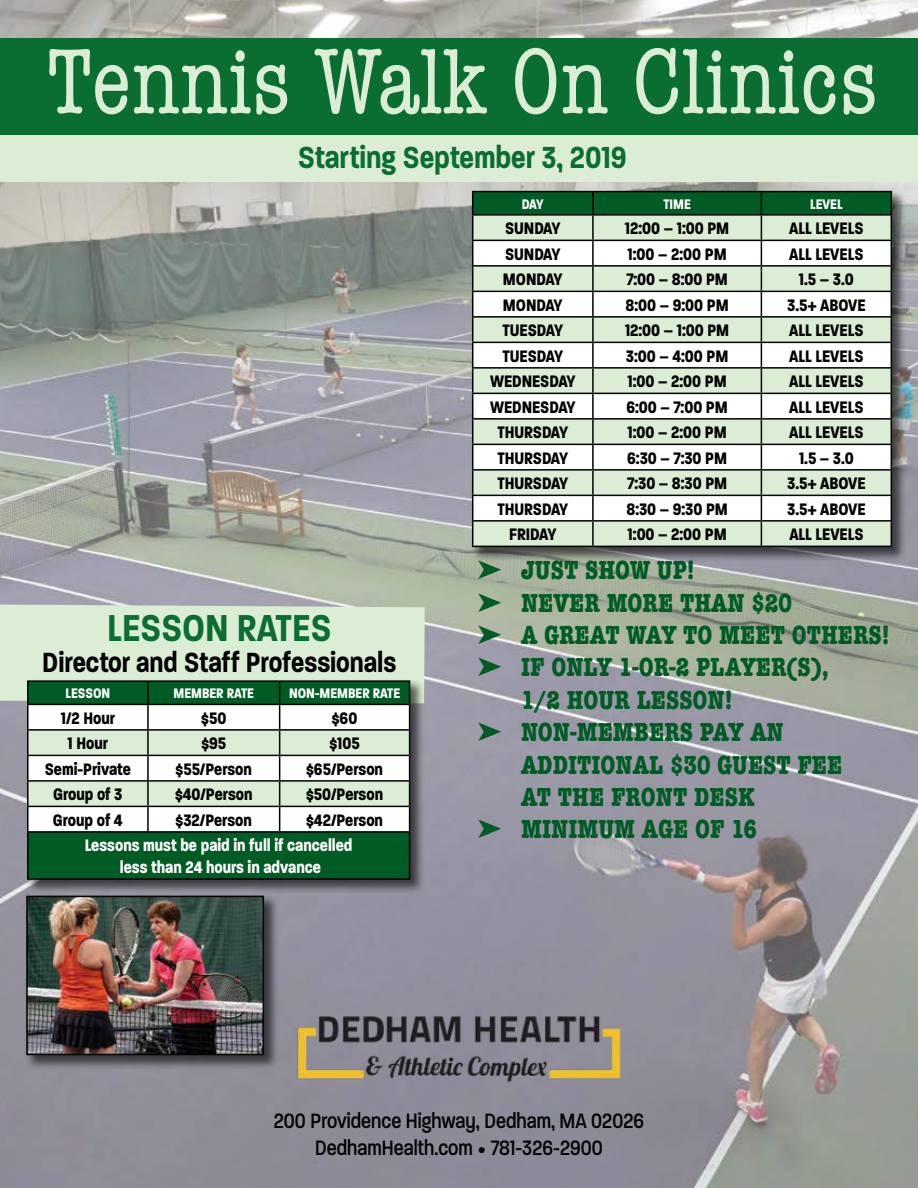
<style>
.page{position:relative;width:918px;height:1188px;background:#fff}
.page>*{position:absolute;margin:0;border:0;box-sizing:border-box;transform-origin:0 0}
.t1{font:condensed 96px "American Typewriter";color:#dbedd4}
.t2{font:600 40.5px "Paralucent Cond";color:#0a6d32}
.t3{font:600 33px "Paralucent Cond";color:#0a6d32}
.t4{font:600 30px "Paralucent Cond";color:#000}
.t5{font:700 condensed 27px "American Typewriter";color:#005b24}
.t6{font:500 22.5px/27px "Paralucent Cond";color:#000;text-align:center}
.t7{font:700 18px "Paralucent Cond";color:#000}
.t8{font:700 18px/21.6px "Paralucent Cond";color:#fff;text-align:center}
.t9{font:700 15px "Paralucent Cond";color:#fff}
.s1{font-family:"Minion Pro";font-weight:400}
</style>
<div class="page">
<img style="left:0;top:0;width:918px;height:1188px">
<div style="left:0;top:134px;width:918px;height:47px;background:#dbedd4"></div>
<div style="left:0;top:39px;width:918px;height:96px;background:#0a6d32"></div>
<div style="left:470px;top:190px;width:437px;height:372px;background:#000;opacity:.6"></div>
<hr style="left:472px;top:191px;width:121px;height:1px;background:#000">
<hr style="left:593px;top:191px;width:168px;height:1px;background:#000">
<hr style="left:761px;top:191px;width:131px;height:1px;background:#000">
<svg style="left:472px;top:192px;width:420px;height:354px"></svg>
<hr style="left:472px;top:546px;width:121px;height:1px;background:#000">
<hr style="left:593px;top:546px;width:168px;height:1px;background:#000">
<hr style="left:761px;top:546px;width:131px;height:1px;background:#000">
<div style="left:25px;top:679px;width:400px;height:216px;background:#000;opacity:.6"></div>
<div style="left:28px;top:833px;width:381px;height:45px;background:#005b24"></div>
<svg style="left:0;top:605px;width:425px;height:226px"></svg>
<hr style="left:27px;top:831px;width:121px;height:2px;background:#000">
<hr style="left:27px;top:833px;width:1px;height:45px;background:#000">
<hr style="left:148px;top:831px;width:132px;height:2px;background:#000">
<hr style="left:280px;top:831px;width:130px;height:2px;background:#000">
<hr style="left:409px;top:833px;width:1px;height:45px;background:#000">
<hr style="left:27px;top:878px;width:121px;height:2px;background:#000">
<hr style="left:148px;top:878px;width:132px;height:2px;background:#000">
<hr style="left:280px;top:878px;width:130px;height:2px;background:#000">
<img style="left:292px;top:1017px;width:329px;height:72px">
<div style="left:25px;top:894px;width:254px;height:176px;background:#000;opacity:.6"></div>
<img style="left:29px;top:899px;width:232px;height:153px">
<div style="left:26px;top:896px;width:238px;height:159px;border:2px solid #000"></div>
<h1 class="t1" style="left:46px;top:9px;width:834px">Tennis Walk On Clinics</h1>
<h3 class="t3" style="left:298px;top:138px;width:331px">Starting September 3, 2019</h3>
<p class="t9" style="left:522px;top:195px;width:23px">DAY</p>
<p class="t9" style="left:663px;top:195px;width:29px">TIME</p>
<p class="t9" style="left:810px;top:195px;width:34px">LEVEL</p>
<p class="t7" style="left:505px;top:218px;width:57px">SUNDAY</p>
<p class="t7" style="left:625px;top:218px;width:106px">12:00 – 1:00 PM</p>
<p class="t7" style="left:789px;top:218px;width:76px">ALL LEVELS</p>
<p class="t7" style="left:505px;top:243px;width:57px">SUNDAY</p>
<p class="t7" style="left:628px;top:243px;width:101px">1:00 – 2:00 PM</p>
<p class="t7" style="left:789px;top:243px;width:76px">ALL LEVELS</p>
<p class="t7" style="left:503px;top:269px;width:61px">MONDAY</p>
<p class="t7" style="left:626px;top:269px;width:103px">7:00 – 8:00 PM</p>
<p class="t7" style="left:799px;top:269px;width:56px">1.5 – 3.0</p>
<p class="t7" style="left:503px;top:294px;width:61px">MONDAY</p>
<p class="t7" style="left:626px;top:294px;width:105px">8:00 – 9:00 PM</p>
<p class="t7" style="left:787px;top:294px;width:80px">3.5+ ABOVE</p>
<p class="t7" style="left:503px;top:320px;width:62px">TUESDAY</p>
<p class="t7" style="left:625px;top:320px;width:106px">12:00 – 1:00 PM</p>
<p class="t7" style="left:789px;top:320px;width:76px">ALL LEVELS</p>
<p class="t7" style="left:503px;top:345px;width:62px">TUESDAY</p>
<p class="t7" style="left:626px;top:345px;width:104px">3:00 – 4:00 PM</p>
<p class="t7" style="left:789px;top:345px;width:76px">ALL LEVELS</p>
<p class="t7" style="left:490px;top:371px;width:87px">WEDNESDAY</p>
<p class="t7" style="left:628px;top:371px;width:101px">1:00 – 2:00 PM</p>
<p class="t7" style="left:789px;top:371px;width:76px">ALL LEVELS</p>
<p class="t7" style="left:490px;top:396px;width:87px">WEDNESDAY</p>
<p class="t7" style="left:626px;top:396px;width:103px">6:00 – 7:00 PM</p>
<p class="t7" style="left:789px;top:396px;width:76px">ALL LEVELS</p>
<p class="t7" style="left:497px;top:422px;width:72px">THURSDAY</p>
<p class="t7" style="left:628px;top:422px;width:101px">1:00 – 2:00 PM</p>
<p class="t7" style="left:789px;top:422px;width:76px">ALL LEVELS</p>
<p class="t7" style="left:497px;top:447px;width:72px">THURSDAY</p>
<p class="t7" style="left:627px;top:447px;width:101px">6:30 – 7:30 PM</p>
<p class="t7" style="left:799px;top:447px;width:56px">1.5 – 3.0</p>
<p class="t7" style="left:497px;top:473px;width:72px">THURSDAY</p>
<p class="t7" style="left:627px;top:473px;width:102px">7:30 – 8:30 PM</p>
<p class="t7" style="left:787px;top:473px;width:80px">3.5+ ABOVE</p>
<p class="t7" style="left:497px;top:498px;width:72px">THURSDAY</p>
<p class="t7" style="left:626px;top:498px;width:103px">8:30 – 9:30 PM</p>
<p class="t7" style="left:787px;top:498px;width:80px">3.5+ ABOVE</p>
<p class="t7" style="left:509px;top:524px;width:49px">FRIDAY</p>
<p class="t7" style="left:628px;top:524px;width:101px">1:00 – 2:00 PM</p>
<p class="t7" style="left:789px;top:524px;width:76px">ALL LEVELS</p>
<h3 class="t5" style="left:478px;top:549px;width:219px">➤ JUST SHOW UP!</h3>
<h3 class="t5" style="left:478px;top:581px;width:316px">➤ NEVER MORE THAN $20</h3>
<h3 class="t5" style="left:478px;top:613px;width:414px">➤ A GREAT WAY TO MEET OTHERS!</h3>
<h3 class="t5" style="left:478px;top:646px;width:353px">➤ IF ONLY 1-OR-2 PLAYER(S),</h3>
<h3 class="t5" style="left:521px;top:678px;width:213px">1/2 HOUR LESSON!</h3>
<h3 class="t5" style="left:478px;top:711px;width:308px">➤ NON-MEMBERS PAY AN</h3>
<h3 class="t5" style="left:521px;top:743px;width:323px">ADDITIONAL $30 GUEST FEE</h3>
<h3 class="t5" style="left:521px;top:775px;width:235px">AT THE FRONT DESK</h3>
<h3 class="t5" style="left:478px;top:808px;width:281px">➤ MINIMUM AGE OF 16</h3>
<h2 class="t2" style="left:107px;top:604px;width:226px">LESSON RATES</h2>
<h3 class="t4" style="left:42px;top:645px;width:356px">Director and Staff Professionals</h3>
<p class="t9" style="left:66px;top:685px;width:46px">LESSON</p>
<p class="t9" style="left:174px;top:685px;width:82px">MEMBER RATE</p>
<p class="t9" style="left:289px;top:685px;width:113px">NON-MEMBER RATE</p>
<p class="t7" style="left:61px;top:707px;width:56px">1/2 Hour</p>
<p class="t7" style="left:201px;top:707px;width:27px">$50</p>
<p class="t7" style="left:332px;top:707px;width:27px">$60</p>
<p class="t7" style="left:68px;top:733px;width:42px">1 Hour</p>
<p class="t7" style="left:201px;top:733px;width:26px">$95</p>
<p class="t7" style="left:329px;top:733px;width:32px">$105</p>
<p class="t7" style="left:45px;top:758px;width:88px">Semi-Private</p>
<p class="t7" style="left:176px;top:758px;width:78px">$55/Person</p>
<p class="t7" style="left:306px;top:758px;width:78px">$65/Person</p>
<p class="t7" style="left:53px;top:784px;width:71px">Group of 3</p>
<p class="t7" style="left:175px;top:784px;width:79px">$40/Person</p>
<p class="t7" style="left:306px;top:784px;width:79px">$50/Person</p>
<p class="t7" style="left:53px;top:809px;width:71px">Group of 4</p>
<p class="t7" style="left:176px;top:809px;width:78px">$32/Person</p>
<p class="t7" style="left:306px;top:809px;width:78px">$42/Person</p>
<p class="t8" style="left:85px;top:835px;width:269px">Lessons must be paid in full if cancelled less than 24 hours in advance</p>
<p class="t6" style="left:274px;top:1107px;width:372px">200 Providence Highway, Dedham, MA 02026<br>DedhamHealth.com <span class="s1">•</span> 781-326-2900</p>
</div>
